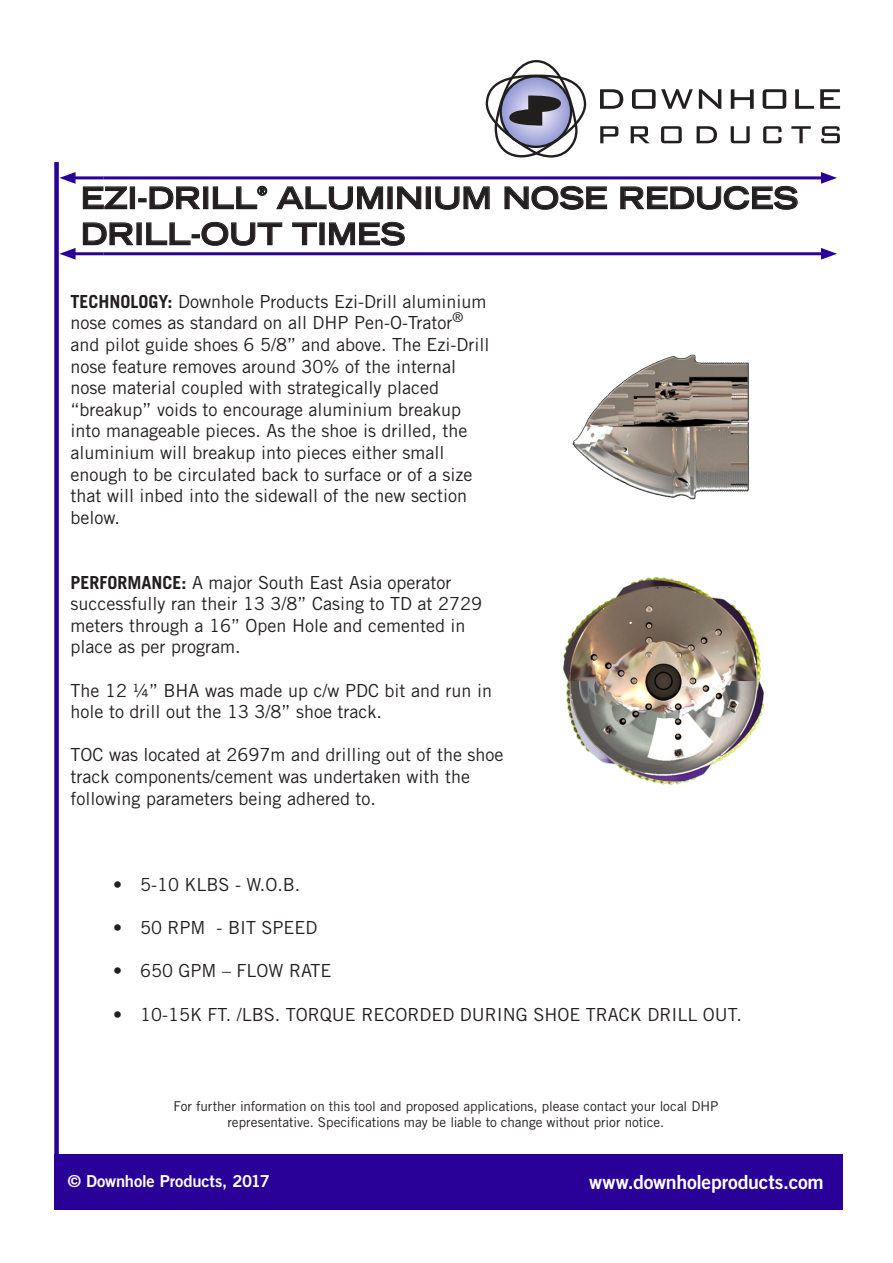
<style>
.page{position:relative;width:893px;height:1263px;background:#fff}
.page>*{position:absolute;margin:0;border:0;box-sizing:border-box;transform-origin:0 0}
.Paragraph_Indent{font:700 expanded 30px/36px "Trade Gothic LT Std";color:#231f20}
.t1{font:19.5px "Trade Gothic LT Std Bd 2";letter-spacing:-.01em;color:#fff}
.Paragraph_Indent-2{font:18px/21.6px "Trade Gothic LT Std";color:#231f20}
.t2{font:16.5px "Trade Gothic LT Std Bd 2";letter-spacing:-.01em;color:#fff}
.t3{font:13.5px/16.5px "Trade Gothic LT Std";letter-spacing:-.005em;color:#231f20;text-align:center}
.Paragraph_Indent-3{font:700 expanded 12px "Trade Gothic LT Std";color:#231f20}
.s1{font-weight:700}
</style>
<div class="page">
<div style="left:54px;top:1154px;width:789px;height:56px;background:#290098"></div>
<div style="left:54px;top:162px;width:5px;height:1040px;background:#290098"></div>
<hr style="left:70px;top:176px;width:33px;height:3px;background:#290098">
<svg style="left:59px;top:172px;width:17px;height:12px"></svg>
<svg style="left:485px;top:60px;width:102px;height:98px"></svg>
<svg style="left:600px;top:89px;width:23px;height:20px"></svg>
<svg style="left:632px;top:89px;width:61px;height:20px"></svg>
<svg style="left:699px;top:89px;width:22px;height:20px"></svg>
<svg style="left:731px;top:89px;width:23px;height:20px"></svg>
<svg style="left:763px;top:89px;width:23px;height:20px"></svg>
<svg style="left:795px;top:89px;width:19px;height:20px"></svg>
<svg style="left:820px;top:89px;width:20px;height:20px"></svg>
<svg style="left:600px;top:126px;width:18px;height:17px"></svg>
<svg style="left:631px;top:126px;width:19px;height:17px"></svg>
<svg style="left:661px;top:126px;width:21px;height:17px"></svg>
<svg style="left:697px;top:126px;width:20px;height:17px"></svg>
<svg style="left:731px;top:126px;width:19px;height:17px"></svg>
<svg style="left:763px;top:126px;width:18px;height:17px"></svg>
<svg style="left:791px;top:126px;width:20px;height:17px"></svg>
<svg style="left:821px;top:126px;width:19px;height:17px"></svg>
<hr style="left:103px;top:176px;width:724px;height:3px;background:#290098">
<svg style="left:821px;top:172px;width:16px;height:12px"></svg>
<hr style="left:70px;top:252px;width:33px;height:3px;background:#290098">
<svg style="left:59px;top:248px;width:17px;height:12px"></svg>
<hr style="left:103px;top:252px;width:724px;height:3px;background:#290098">
<svg style="left:821px;top:248px;width:16px;height:12px"></svg>
<img style="left:572px;top:354px;width:177px;height:146px">
<img style="left:563px;top:577px;width:202px;height:208px">
<svg style="left:82px;top:186px;width:46px;height:24px"></svg>
<div style="left:130px;top:186px;width:5px;height:23px;border:1px solid #231f20"></div>
<svg style="left:138px;top:186px;width:62px;height:24px"></svg>
<div style="left:203px;top:186px;width:5px;height:23px;border:1px solid #231f20"></div>
<svg style="left:212px;top:185px;width:56px;height:25px"></svg>
<svg style="left:276px;top:186px;width:107px;height:24px"></svg>
<svg style="left:397px;top:186px;width:25px;height:24px"></svg>
<div style="left:426px;top:186px;width:5px;height:23px;border:1px solid #231f20"></div>
<svg style="left:435px;top:186px;width:55px;height:24px"></svg>
<svg style="left:504px;top:185px;width:103px;height:25px"></svg>
<svg style="left:620px;top:185px;width:178px;height:25px"></svg>
<svg style="left:82px;top:222px;width:52px;height:24px"></svg>
<div style="left:137px;top:222px;width:5px;height:23px;border:1px solid #231f20"></div>
<svg style="left:146px;top:221px;width:137px;height:25px"></svg>
<svg style="left:292px;top:222px;width:25px;height:24px"></svg>
<svg style="left:329px;top:221px;width:76px;height:25px"></svg>
<p class="Paragraph_Indent" style="left:81px;top:179px;width:178px">EZI-DRILL</p>
<p class="Paragraph_Indent-3" style="left:257px;top:183px;width:11px">®</p>
<p class="Paragraph_Indent" style="left:81px;top:179px;width:719px;text-indent:196px">ALUMINIUM NOSE REDUCES<br>DRILL-OUT TIMES</p>
<p class="Paragraph_Indent-2" style="left:71px;top:290px;width:420px"><span class="s1">TECHNOLOGY:</span> Downhole Products Ezi-Drill aluminium nose comes as standard on all DHP Pen-O-Trator<sup>® </sup>and pilot guide shoes 6 5/8” and above. The Ezi-Drill nose feature removes around 30% of the internal nose material coupled with strategically placed “breakup” voids to encourage aluminium breakup into manageable pieces. As the shoe is drilled, the aluminium will breakup into pieces either small enough to be circulated back to surface or of a size that will inbed into the sidewall of the new section below.</p>
<p class="Paragraph_Indent-2" style="left:71px;top:571px;width:413px"><span class="s1">PERFORMANCE:</span> A major South East Asia operator successfully ran their 13 3/8” Casing to TD at 2729 meters through a 16” Open Hole and cemented in place as per program.</p>
<p class="Paragraph_Indent-2" style="left:71px;top:679px;width:423px">The 12 ¼” BHA was made up c/w PDC bit and run in hole to drill out the 13 3/8” shoe track.</p>
<p class="Paragraph_Indent-2" style="left:71px;top:744px;width:434px">TOC was located at 2697m and drilling out of the shoe track components/cement was undertaken with the following parameters being adhered to.</p>
<p class="Paragraph_Indent-2" style="left:113px;top:873px;width:189px">• 5-10 KLBS - W.O.B.</p>
<p class="Paragraph_Indent-2" style="left:113px;top:917px;width:206px">• 50 RPM - BIT SPEED</p>
<p class="Paragraph_Indent-2" style="left:113px;top:960px;width:220px">• 650 GPM – FLOW RATE</p>
<p class="Paragraph_Indent-2" style="left:113px;top:1003px;width:630px">• 10-15K FT. /LBS. TORQUE RECORDED DURING SHOE TRACK DRILL OUT.</p>
<p class="t3" style="left:173px;top:1098px;width:546px">For further information on this tool and proposed applications, please contact your local DHP representative. Specifications may be liable to change without prior notice.</p>
<p class="t2" style="left:68px;top:1171px;width:203px">© Downhole Products, 2017</p>
<p class="t1" style="left:589px;top:1170px;width:236px">www.downholeproducts.com</p>
</div>
